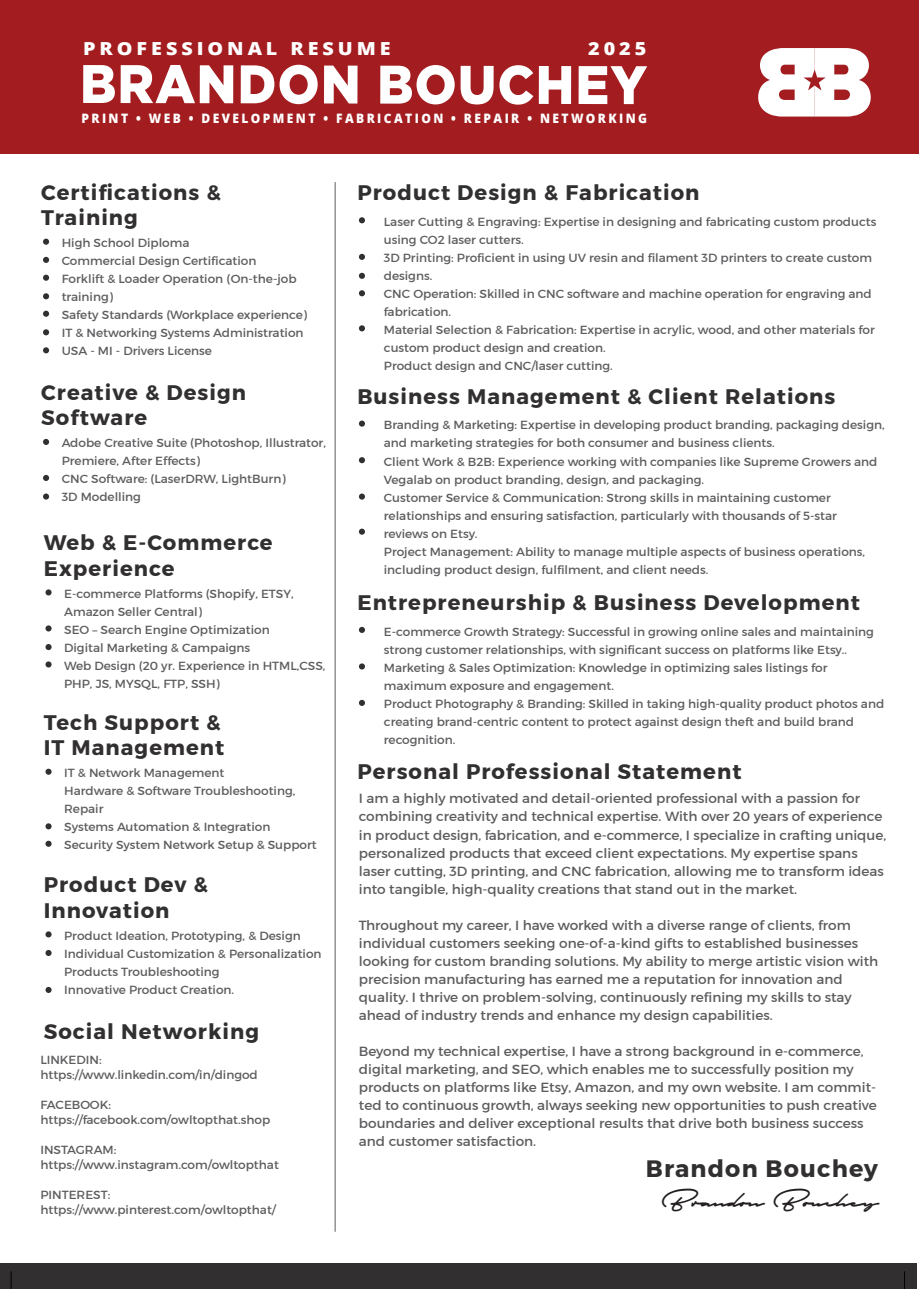
<style>
.page{position:relative;width:919px;height:1289px;background:#fff}
.page>*{position:absolute;margin:0;border:0;box-sizing:border-box;transform-origin:0 0}
.t1{font:900 54.15px "Gotham";letter-spacing:.02em;color:#fff;scale:.93 1}
.t2{font:31.5px "Autograf PERSONALUSEONLY";color:#231f20;scale:.94 1}
.t3{font:700 23.7px "Montserrat";letter-spacing:.05em;color:#312f30}
.t4{font:700 21px/25.2px "Montserrat";letter-spacing:.05em;color:#312f30}
.t5{font:800 18px "Open Sans";letter-spacing:.2em;color:#fff;scale:1.1 1}
.t6{font:13.5px/18px "Montserrat";color:#5d5b5e}
.t7{font:800 13.05px "Open Sans";letter-spacing:.2em;color:#fff;scale:.93 1}
.t8{font:12px/18px "Montserrat";color:#5d5b5e}
</style>
<div class="page">
<div style="left:0;top:0;width:918px;height:153px;background:#a31d20"></div>
<svg style="left:359px;top:217px;width:6px;height:6px"></svg>
<svg style="left:359px;top:254px;width:6px;height:6px"></svg>
<svg style="left:359px;top:273px;width:6px;height:6px"></svg>
<svg style="left:359px;top:290px;width:6px;height:6px"></svg>
<svg style="left:359px;top:325px;width:6px;height:6px"></svg>
<svg style="left:359px;top:420px;width:6px;height:6px"></svg>
<svg style="left:359px;top:457px;width:6px;height:6px"></svg>
<svg style="left:359px;top:493px;width:6px;height:6px"></svg>
<svg style="left:359px;top:528px;width:6px;height:6px"></svg>
<div style="left:45px;top:589px;width:7px;height:6px;background:#312f30;border-radius:50%"></div>
<div style="left:45px;top:625px;width:7px;height:6px;background:#312f30;border-radius:50%"></div>
<div style="left:45px;top:644px;width:7px;height:6px;background:#312f30;border-radius:50%"></div>
<div style="left:45px;top:661px;width:7px;height:6px;background:#312f30;border-radius:50%"></div>
<div style="left:45px;top:768px;width:7px;height:6px;background:#312f30;border-radius:50%"></div>
<div style="left:45px;top:823px;width:7px;height:6px;background:#312f30;border-radius:50%"></div>
<div style="left:45px;top:840px;width:7px;height:6px;background:#312f30;border-radius:50%"></div>
<div style="left:45px;top:931px;width:7px;height:6px;background:#312f30;border-radius:50%"></div>
<svg style="left:45px;top:949px;width:7px;height:7px"></svg>
<svg style="left:45px;top:986px;width:7px;height:6px"></svg>
<div style="left:0;top:1263px;width:917px;height:25px;background:#312f30"></div>
<svg style="left:359px;top:627px;width:6px;height:6px"></svg>
<svg style="left:359px;top:663px;width:6px;height:6px"></svg>
<svg style="left:359px;top:700px;width:6px;height:6px"></svg>
<svg style="left:43px;top:239px;width:6px;height:6px"></svg>
<svg style="left:43px;top:257px;width:6px;height:6px"></svg>
<svg style="left:43px;top:275px;width:6px;height:6px"></svg>
<svg style="left:43px;top:293px;width:6px;height:6px"></svg>
<svg style="left:43px;top:311px;width:6px;height:6px"></svg>
<svg style="left:43px;top:329px;width:6px;height:6px"></svg>
<svg style="left:43px;top:347px;width:6px;height:6px"></svg>
<svg style="left:43px;top:439px;width:6px;height:6px"></svg>
<svg style="left:43px;top:475px;width:6px;height:6px"></svg>
<svg style="left:43px;top:493px;width:6px;height:6px"></svg>
<hr style="left:334px;top:182px;width:1px;height:1049px;background:#5d5b5e">
<svg style="left:758px;top:48px;width:112px;height:69px;background:#eed6d7"></svg>
<svg style="left:11px;top:1271px;width:1px;height:17px"></svg>
<svg style="left:904px;top:1271px;width:1px;height:17px"></svg>
<h3 class="t5" style="left:83px;top:35px;width:281px">PROFESSIONAL RESUME</h3>
<h3 class="t5" style="left:588px;top:35px;width:54px">2025</h3>
<h1 class="t1" style="left:80px;top:53px;width:611px">BRANDON BOUCHEY</h1>
<p class="t7" style="left:81px;top:108px;width:609px">PRINT • WEB • DEVELOPMENT • FABRICATION • REPAIR • NETWORKING</p>
<h3 class="t4" style="left:41px;top:180px;width:181px">Certifications &amp;<br>Training</h3>
<p class="t8" style="left:62px;top:233px;width:247px">High School Diploma<br>Commercial Design Certification<br>Forklift &amp; Loader Operation (On-the-job training)<br>Safety Standards (Workplace experience)<br>IT &amp; Networking Systems Administration<br>USA - MI - Drivers License</p>
<h3 class="t4" style="left:41px;top:380px;width:206px">Creative &amp; Design<br>Software</h3>
<p class="t8" style="left:62px;top:434px;width:266px">Adobe Creative Suite (Photoshop, Illustrator,<br>Premiere, After Effects)<br>CNC Software: (LaserDRW, LightBurn)<br>3D Modelling</p>
<h3 class="t4" style="left:44px;top:530px;width:230px">Web &amp; E-Commerce<br>Experience</h3>
<p class="t8" style="left:64px;top:584px;width:263px">E-commerce Platforms (Shopify, ETSY,<br>Amazon Seller Central)<br>SEO – Search Engine Optimization<br>Digital Marketing &amp; Campaigns<br>Web Design (20 yr. Experience in HTML,CSS,<br>PHP, JS, MYSQL, FTP, SSH)</p>
<h3 class="t4" style="left:44px;top:710px;width:182px">Tech Support &amp;<br>IT Management</h3>
<p class="t8" style="left:64px;top:763px;width:254px">IT &amp; Network Management<br>Hardware &amp; Software Troubleshooting,<br>Repair<br>Systems Automation &amp; Integration<br>Security System Network Setup &amp; Support</p>
<h3 class="t4" style="left:44px;top:872px;width:166px">Product Dev &amp;<br>Innovation</h3>
<p class="t8" style="left:64px;top:926px;width:259px">Product Ideation, Prototyping, &amp; Design Individual Customization &amp; Personalization Products Troubleshooting<br>Innovative Product Creation.</p>
<h3 class="t4" style="left:44px;top:1018px;width:217px">Social Networking</h3>
<p class="t8" style="left:40px;top:1052px;width:219px;line-height:15px">LINKEDIN: https://www.linkedin.com/in/dingod</p>
<p class="t8" style="left:40px;top:1097px;width:231px;line-height:15px">FACEBOOK: https://facebook.com/owltopthat.shop</p>
<p class="t8" style="left:40px;top:1142px;width:240px;line-height:15px">INSTAGRAM: https://www.instagram.com/owltopthat</p>
<p class="t8" style="left:40px;top:1187px;width:237px;line-height:15px">PINTEREST: https://www.pinterest.com/owltopthat/</p>
<h3 class="t4" style="left:357px;top:181px;width:343px">Product Design &amp; Fabrication</h3>
<p class="t8" style="left:384px;top:213px;width:494px">Laser Cutting &amp; Engraving: Expertise in designing and fabricating custom products using CO2 laser cutters.<br>3D Printing: Proficient in using UV resin and filament 3D printers to create custom designs.<br>CNC Operation: Skilled in CNC software and machine operation for engraving and fabrication.<br>Material Selection &amp; Fabrication: Expertise in acrylic, wood, and other materials for custom product design and creation.<br>Product design and CNC/laser cutting.</p>
<h3 class="t4" style="left:357px;top:384px;width:479px">Business Management &amp; Client Relations</h3>
<p class="t8" style="left:384px;top:416px;width:502px">Branding &amp; Marketing: Expertise in developing product branding, packaging design, and marketing strategies for both consumer and business clients.<br>Client Work &amp; B2B: Experience working with companies like Supreme Growers and Vegalab on product branding, design, and packaging.<br>Customer Service &amp; Communication: Strong skills in maintaining customer relationships and ensuring satisfaction, particularly with thousands of 5-star reviews on Etsy.<br>Project Management: Ability to manage multiple aspects of business operations, including product design, fulfilment, and client needs.</p>
<h3 class="t4" style="left:357px;top:590px;width:504px">Entrepreneurship &amp; Business Development</h3>
<p class="t8" style="left:384px;top:622px;width:502px">E-commerce Growth Strategy: Successful in growing online sales and maintaining strong customer relationships, with significant success on platforms like Etsy..<br>Marketing &amp; Sales Optimization: Knowledge in optimizing sales listings for maximum exposure and engagement.<br>Product Photography &amp; Branding: Skilled in taking high-quality product photos and creating brand-centric content to protect against design theft and build brand recognition.</p>
<h3 class="t4" style="left:357px;top:759px;width:386px">Personal Professional Statement</h3>
<p class="t6" style="left:359px;top:789px;width:529px">I am a highly motivated and detail-oriented professional with a passion for combining creativity and technical expertise. With over 20 years of experience in product design, fabrication, and e-commerce, I specialize in crafting unique, personalized products that exceed client expectations. My expertise spans laser cutting, 3D printing, and CNC fabrication, allowing me to transform ideas into tangible, high-quality creations that stand out in the market.</p>
<p class="t6" style="left:359px;top:915px;width:521px">Throughout my career, I have worked with a diverse range of clients, from individual customers seeking one-of-a-kind gifts to established businesses looking for custom branding solutions. My ability to merge artistic vision with precision manufacturing has earned me a reputation for innovation and quality. I thrive on problem-solving, continuously refining my skills to stay ahead of industry trends and enhance my design capabilities.</p>
<p class="t6" style="left:359px;top:1041px;width:519px">Beyond my technical expertise, I have a strong background in e-commerce, digital marketing, and SEO, which enables me to successfully position my products on platforms like Etsy, Amazon, and my own website. I am commit&shy;ted to continuous growth, always seeking new opportunities to push creative boundaries and deliver exceptional results that drive both business success and customer satisfaction.</p>
<h3 class="t3" style="left:645px;top:1153px;width:233px">Brandon Bouchey</h3>
<h2 class="t2" style="left:661px;top:1181px;width:232px">Brandon Bouchey</h2>
</div>
